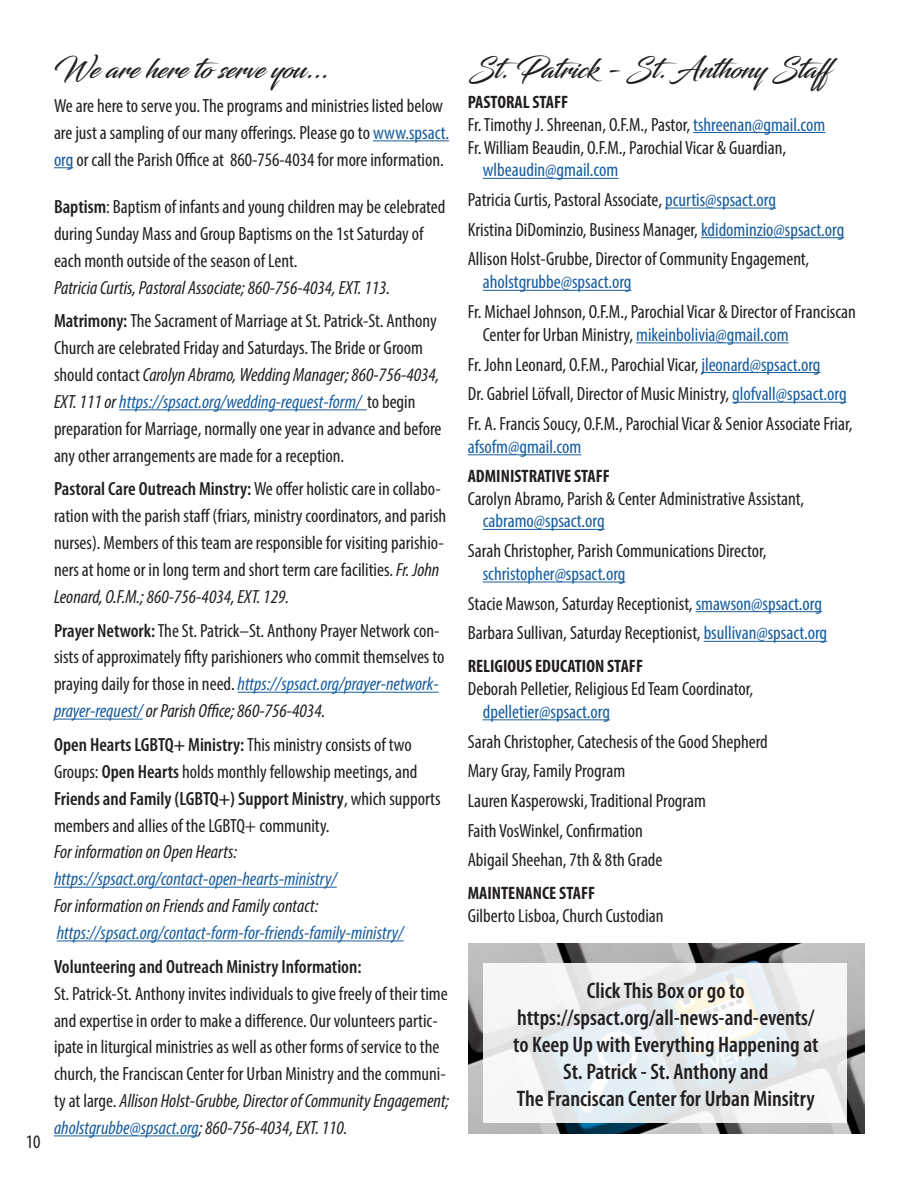
<style>
.page{position:relative;width:918px;height:1188px;background:#fff}
.page>*{position:absolute;margin:0;border:0;box-sizing:border-box;transform-origin:0 0}
.t1{font:27px "Blacksword";color:#231f20}
.t2{font:600 condensed 22.5px/27px "Myriad Pro";color:#231f20;text-align:center}
.t3{font:condensed 19.2px/26.8px "Myriad Pro";color:#231f20}
.t4{font:italic condensed 19.2px/26.8px "Myriad Pro";color:#175d9e}
.t5{font:condensed 19.2px "Myriad Pro";color:#175d9e}
.t6{font:italic condensed 19.2px "Myriad Pro";color:#231f20}
.t7{font:700 condensed 18px "Myriad Pro";color:#231f20}
.s1{color:#175d9e}
.s2{font-weight:600}
.s3{font-style:italic}
.s4{font-style:italic;color:#175d9e}
.s5{color:#231f20}
</style>
<div class="page">
<img style="left:468px;top:944px;width:396px;height:190px">
<svg style="left:483px;top:963px;width:364px;height:160px"></svg>
<hr style="left:693px;top:132px;width:132px;height:1px;background:#175d9e">
<hr style="left:483px;top:178px;width:135px;height:1px;background:#175d9e">
<hr style="left:665px;top:208px;width:111px;height:1px;background:#175d9e">
<hr style="left:701px;top:237px;width:143px;height:1px;background:#175d9e">
<hr style="left:483px;top:290px;width:149px;height:1px;background:#175d9e">
<hr style="left:636px;top:342px;width:153px;height:1px;background:#175d9e">
<hr style="left:701px;top:372px;width:120px;height:1px;background:#175d9e">
<hr style="left:732px;top:402px;width:115px;height:1px;background:#175d9e">
<hr style="left:468px;top:454px;width:113px;height:1px;background:#175d9e">
<hr style="left:483px;top:529px;width:122px;height:1px;background:#175d9e">
<hr style="left:483px;top:582px;width:142px;height:1px;background:#175d9e">
<hr style="left:696px;top:611px;width:126px;height:1px;background:#175d9e">
<hr style="left:704px;top:641px;width:123px;height:1px;background:#175d9e">
<hr style="left:483px;top:719px;width:127px;height:1px;background:#175d9e">
<hr style="left:373px;top:140px;width:76px;height:1px;background:#175d9e">
<svg style="left:54px;top:167px;width:19px;height:1px"></svg>
<hr style="left:119px;top:409px;width:248px;height:1px;background:#175d9e">
<hr style="left:238px;top:692px;width:201px;height:1px;background:#175d9e">
<hr style="left:54px;top:719px;width:89px;height:1px;background:#175d9e">
<hr style="left:54px;top:887px;width:283px;height:1px;background:#175d9e">
<hr style="left:57px;top:940px;width:347px;height:1px;background:#175d9e">
<hr style="left:54px;top:1135px;width:145px;height:1px;background:#175d9e">
<p class="t3" style="left:26px;top:1128px;width:16px">10</p>
<p class="t1" style="left:54px;top:53px;width:277px">We are here to serve you...</p>
<p class="t1" style="left:469px;top:53px;width:378px">St. Patrick - St. Anthony Staff</p>
<p class="t3" style="left:54px;top:92px;width:397px">We are here to serve you. The programs and ministries listed below are just a sampling of our many offerings. Please go to <span class="s1">www.spsact. org</span> or call the Parish Office at 860-756-4034 for more information.</p>
<p class="t3" style="left:54px;top:193px;width:393px"><span class="s2">Baptism</span>: Baptism of infants and young children may be celebrated during Sunday Mass and Group Baptisms on the 1st Saturday of each month outside of the season of Lent.<br><span class="s3">Patricia Curtis, Pastoral Associate; 860-756-4034, EXT. 113.</span></p>
<p class="t3" style="left:54px;top:307px;width:389px"><span class="s2">Matrimony:</span> The Sacrament of Marriage at St. Patrick-St. Anthony Church are celebrated Friday and Saturdays. The Bride or Groom should contact <span class="s3">Carolyn Abramo, Wedding Manager; 860-756-4034, EXT. 111 or</span> <span class="s4">https://spsact.org/wedding-request-form/</span> to begin preparation for Marriage, normally one year in advance and before any other arrangements are made for a reception.</p>
<p class="t3" style="left:54px;top:475px;width:394px"><span class="s2">Pastoral Care Outreach Minstry:</span> We offer holistic care in collabo&shy;ration with the parish staff (friars, ministry coordinators, and parish nurses). Members of this team are responsible for visiting parishio&shy;ners at home or in long term and short term care facilities. <span class="s3">Fr. John Leonard, O.F.M.; 860-756-4034, EXT. 129.</span></p>
<p class="t3" style="left:54px;top:617px;width:392px"><span class="s2">Prayer Network:</span> The St. Patrick–St. Anthony Prayer Network con&shy;sists of approximately fifty parishioners who commit themselves to praying daily for those in need.<span class="s4">https://spsact.org/prayer-network&shy;prayer-request/</span> <span class="s3">or Parish Office; 860-756-4034.</span></p>
<p class="t3" style="left:54px;top:731px;width:388px"><span class="s2">Open Hearts LGBTQ+ Ministry:</span> This ministry consists of two Groups: <span class="s2">Open Hearts</span> holds monthly fellowship meetings, and <span class="s2">Friends and Family (LGBTQ+) Support Ministry</span>, which supports members and allies of the LGBTQ+ community.</p>
<p class="t6" style="left:54px;top:841px;width:185px">For information on Open Hearts:</p>
<p class="t4" style="left:54px;top:865px;width:284px">https://spsact.org/contact-open-hearts-ministry/</p>
<p class="t4" style="left:54px;top:892px;width:351px"><span class="s5">For information on Friends and Family contact: </span>https://spsact.org/contact-form-for-friends-family-ministry/</p>
<p class="t3" style="left:54px;top:953px;width:397px"><span class="s2">Volunteering and Outreach Ministry Information:<br></span>St. Patrick-St. Anthony invites individuals to give freely of their time and expertise in order to make a difference. Our volunteers partic&shy;ipate in liturgical ministries as well as other forms of service to the church, the Franciscan Center for Urban Ministry and the communi&shy;ty at large. <span class="s3">Allison Holst-Grubbe, Director of Community Engagement; </span><span class="s4">aholstgrubbe@spsact.org</span><span class="s3">; 860-756-4034, EXT. 110.</span></p>
<p class="t7" style="left:468px;top:90px;width:102px">PASTORAL STAFF</p>
<p class="t3" style="left:468px;top:111px;width:359px">Fr. Timothy J. Shreenan, O.F.M., Pastor, <span class="s1">tshreenan@gmail.com</span></p>
<p class="t3" style="left:483px;top:135px;width:305px;line-height:23px;text-indent:-15px">Fr. William Beaudin, O.F.M., Parochial Vicar &amp; Guardian, <span class="s1">wlbeaudin@gmail.com</span></p>
<p class="t3" style="left:468px;top:186px;width:310px">Patricia Curtis, Pastoral Associate, <span class="s1">pcurtis@spsact.org</span></p>
<p class="t3" style="left:468px;top:216px;width:378px">Kristina DiDominzio, Business Manager, <span class="s1">kdidominzio@spsact.org</span></p>
<p class="t3" style="left:468px;top:245px;width:343px">Allison Holst-Grubbe, Director of Community Engagement,</p>
<p class="t5" style="left:483px;top:270px;width:150px">aholstgrubbe@spsact.org</p>
<p class="t3" style="left:483px;top:300px;width:375px;line-height:23px;text-indent:-15px">Fr. Michael Johnson, O.F.M., Parochial Vicar &amp; Director of Franciscan<br>Center for Urban Ministry, <span class="s1">mikeinbolivia@gmail.com</span></p>
<p class="t3" style="left:468px;top:351px;width:354px">Fr. John Leonard, O.F.M., Parochial Vicar, <span class="s1">jleonard@spsact.org</span></p>
<p class="t3" style="left:468px;top:380px;width:380px">Dr. Gabriel Löfvall, Director of Music Ministry, <span class="s1">glofvall@spsact.org</span></p>
<p class="t3" style="left:468px;top:410px;width:386px">Fr. A. Francis Soucy, O.F.M., Parochial Vicar &amp; Senior Associate Friar,</p>
<p class="t5" style="left:468px;top:435px;width:115px">afsofm@gmail.com</p>
<p class="t7" style="left:468px;top:464px;width:144px">ADMINISTRATIVE STAFF</p>
<p class="t3" style="left:483px;top:487px;width:323px;line-height:23px;text-indent:-15px">Carolyn Abramo, Parish &amp; Center Administrative Assistant, <span class="s1">cabramo@spsact.org</span></p>
<p class="t3" style="left:483px;top:539px;width:285px;line-height:23px;text-indent:-15px">Sarah Christopher, Parish Communications Director, <span class="s1">schristopher@spsact.org</span></p>
<p class="t3" style="left:468px;top:590px;width:356px">Stacie Mawson, Saturday Receptionist, <span class="s1">smawson@spsact.org</span></p>
<p class="t3" style="left:468px;top:619px;width:361px">Barbara Sullivan, Saturday Receptionist, <span class="s1">bsullivan@spsact.org</span></p>
<p class="t7" style="left:468px;top:655px;width:177px">RELIGIOUS EDUCATION STAFF</p>
<p class="t3" style="left:483px;top:677px;width:272px;line-height:23px;text-indent:-15px">Deborah Pelletier, Religious Ed Team Coordinator, <span class="s1">dpelletier@spsact.org</span></p>
<p class="t3" style="left:468px;top:728px;width:302px">Sarah Christopher, Catechesis of the Good Shepherd</p>
<p class="t3" style="left:468px;top:757px;width:159px">Mary Gray, Family Program</p>
<p class="t3" style="left:468px;top:787px;width:240px">Lauren Kasperowski, Traditional Program</p>
<p class="t3" style="left:468px;top:817px;width:177px">Faith VosWinkel, Confirmation</p>
<p class="t3" style="left:468px;top:846px;width:196px">Abigail Sheehan, 7th &amp; 8th Grade</p>
<p class="t7" style="left:468px;top:882px;width:129px">MAINTENANCE STAFF</p>
<p class="t3" style="left:468px;top:902px;width:197px">Gilberto Lisboa, Church Custodian</p>
<p class="t2" style="left:513px;top:976px;width:307px">Click This Box or go to https://spsact.org/all-news-and-events/ to Keep Up with Everything Happening at St. Patrick - St. Anthony and<br>The Franciscan Center for Urban Minsitry</p>
</div>
